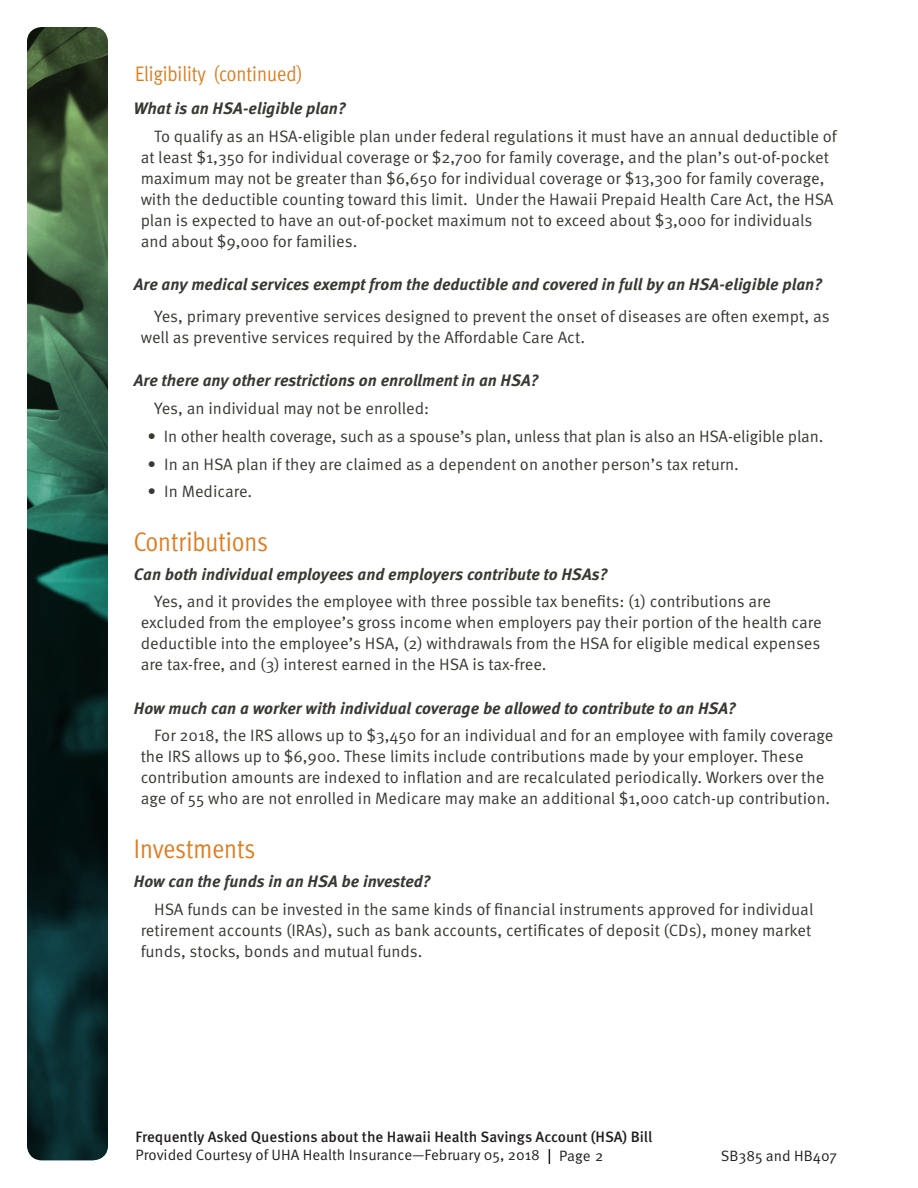
<style>
.page{position:relative;width:918px;height:1188px;background:#fff}
.page>*{position:absolute;margin:0;border:0;box-sizing:border-box;transform-origin:0 0}
.t1{font:27px "Meta OT Cond Norm";color:#df7b1c}
.subhead{font:21px "Meta OT Cond Norm";color:#df7b1c}
.answer{font:16.5px/21px "Meta OT Norm";color:#393833}
.question{font:italic 700 16.5px "Meta OT";color:#393833}
.t2{font:15px "Meta OT Norm";color:#231f20}
.t3{font:500 15px "Meta OT";color:#231f20}
</style>
<div class="page">
<svg style="left:27px;top:27px;width:81px;height:1133px;background:#1e3f32"></svg>
<svg style="left:549px;top:1149px;width:1px;height:15px"></svg>
<p class="subhead" style="left:135px;top:61px;width:169px">Eligibility (continued)</p>
<p class="question" style="left:134px;top:98px;width:213px">What is an HSA-eligible plan?</p>
<p class="answer" style="left:141px;top:126px;width:698px;text-indent:14px">To qualify as an HSA-eligible plan under federal regulations it must have an annual deductible of at least $1,350 for individual coverage or $2,700 for family coverage, and the plan’s out-of-pocket maximum may not be greater than $6,650 for individual coverage or $13,300 for family coverage, with the deductible counting toward this limit. Under the Hawaii Prepaid Health Care Act, the HSA plan is expected to have an out-of-pocket maximum not to exceed about $3,000 for individuals and about $9,000 for families.</p>
<p class="question" style="left:134px;top:274px;width:689px">Are any medical services exempt from the deductible and covered in full by an HSA-eligible plan?</p>
<p class="answer" style="left:141px;top:306px;width:691px;text-indent:14px">Yes, primary preventive services designed to prevent the onset of diseases are often exempt, as well as preventive services required by the Affordable Care Act.</p>
<p class="question" style="left:134px;top:370px;width:406px">Are there any other restrictions on enrollment in an HSA?</p>
<p class="answer" style="left:154px;top:398px;width:277px">Yes, an individual may not be enrolled:</p>
<p class="answer" style="left:147px;top:426px;width:677px">• In other health coverage, such as a spouse’s plan, unless that plan is also an HSA-eligible plan.</p>
<p class="answer" style="left:147px;top:454px;width:593px">• In an HSA plan if they are claimed as a dependent on another person’s tax return.</p>
<p class="answer" style="left:147px;top:481px;width:106px">• In Medicare.</p>
<p class="t1" style="left:134px;top:525px;width:136px">Contributions</p>
<p class="question" style="left:134px;top:564px;width:475px">Can both individual employees and employers contribute to HSAs?</p>
<p class="answer" style="left:141px;top:591px;width:683px;text-indent:14px">Yes, and it provides the employee with three possible tax benefits: (1) contributions are excluded from the employee’s gross income when employers pay their portion of the health care deductible into the employee’s HSA, (2) withdrawals from the HSA for eligible medical expenses are tax-free, and (3) interest earned in the HSA is tax-free.</p>
<p class="question" style="left:134px;top:698px;width:603px">How much can a worker with individual coverage be allowed to contribute to an HSA?</p>
<p class="answer" style="left:141px;top:725px;width:694px;text-indent:14px">For 2018, the IRS allows up to $3,450 for an individual and for an employee with family coverage the IRS allows up to $6,900. These limits include contributions made by your employer. These contribution amounts are indexed to inflation and are recalculated periodically. Workers over the age of 55 who are not enrolled in Medicare may make an additional $1,000 catch-up contribution.</p>
<p class="t1" style="left:134px;top:832px;width:123px">Investments</p>
<p class="question" style="left:134px;top:871px;width:298px">How can the funds in an HSA be invested?</p>
<p class="answer" style="left:141px;top:899px;width:674px;text-indent:14px">HSA funds can be invested in the same kinds of financial instruments approved for individual retirement accounts (IRAs), such as bank accounts, certificates of deposit (CDs), money market funds, stocks, bonds and mutual funds.</p>
<p class="t3" style="left:136px;top:1127px;width:518px">Frequently Asked Questions about the Hawaii Health Savings Account (HSA) Bill</p>
<p class="t2" style="left:559px;top:1146px;width:46px">Page 2</p>
<p class="t2" style="left:721px;top:1146px;width:118px">SB385 and HB407</p>
<p class="t2" style="left:136px;top:1146px;width:406px">Provided Courtesy of UHA Health Insurance—February 05, 2018</p>
</div>
